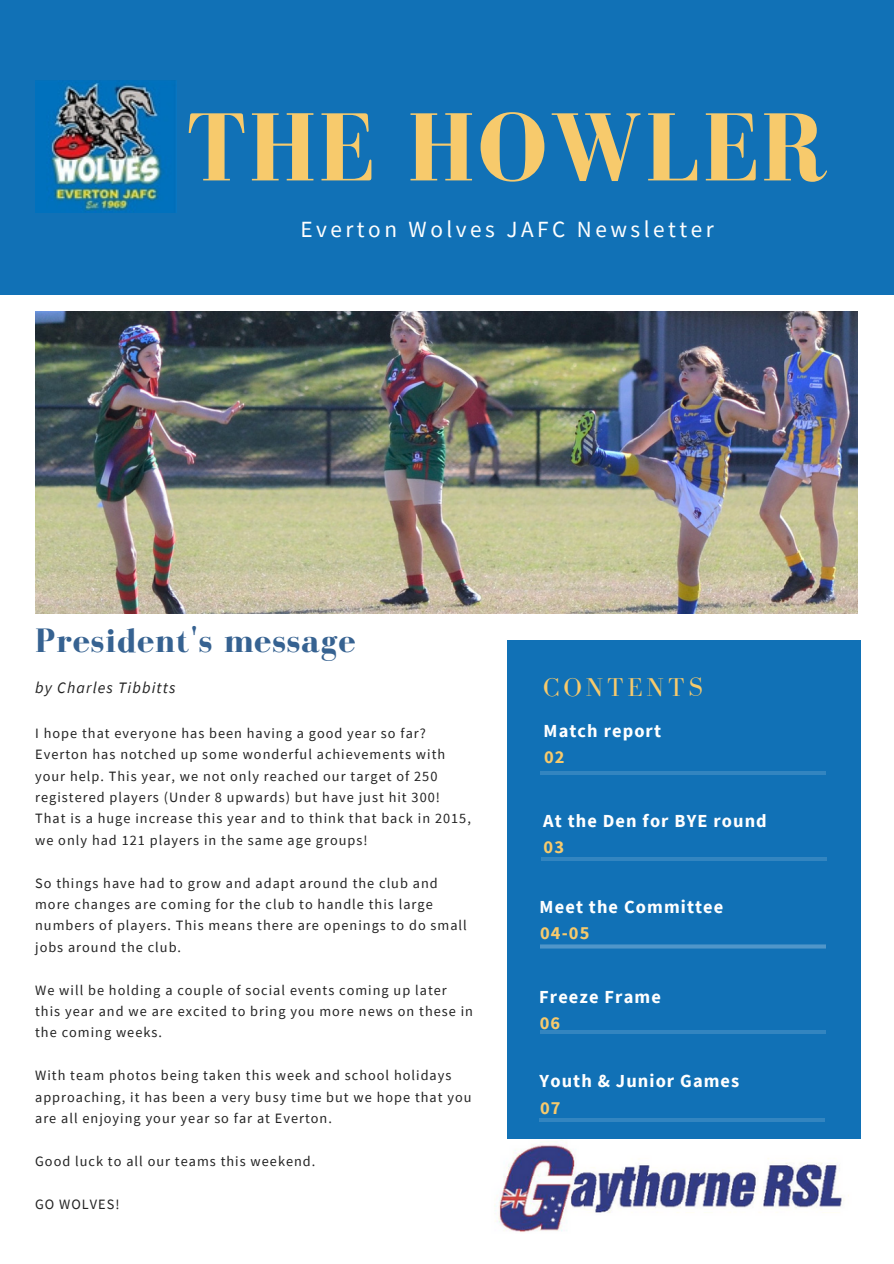
<style>
.page{position:relative;width:894px;height:1264px;background:#fff}
.page>*{position:absolute;margin:0;border:0;box-sizing:border-box;transform-origin:0 0}
.t1{font:700 99.3px "Bodoni FLF";letter-spacing:.02em;color:#f7ca6c}
.t2{font:700 34.8px "Bodoni FLF";letter-spacing:.03em;color:#366291}
.t3{font:26.55px "Bodoni FLF";letter-spacing:.15em;color:#f7ca6c}
.t4{font:23.25px "Source Sans Pro";letter-spacing:.15em;color:#fff}
.t5{font:700 18.3px "Source Sans Pro";letter-spacing:.06em;color:#fff}
.t6{font:700 18.3px "Source Sans Pro";letter-spacing:.06em;color:#f7ca6c}
.t7{font:italic 15.9px "Source Sans Pro";letter-spacing:.07em;color:#222}
.t8{font:14.25px/21.5px "Source Sans Pro";letter-spacing:.07em;color:#222}
</style>
<div class="page">
<div style="left:0;top:0;width:893px;height:294px;background:#1171b6"></div>
<div style="left:507px;top:640px;width:353px;height:585px;background:#1171b6"></div>
<hr style="left:540px;top:944px;width:285px;height:3px;background:#fff">
<hr style="left:540px;top:771px;width:285px;height:3px;background:#fff">
<img style="left:35px;top:311px;width:822px;height:302px">
<img style="left:494px;top:1138px;width:367px;height:94px">
<img style="left:35px;top:81px;width:141px;height:132px">
<hr style="left:541px;top:857px;width:285px;height:3px;background:#fff">
<svg style="left:539px;top:1118px;width:285px;height:3px"></svg>
<svg style="left:540px;top:945px;width:285px;height:4px"></svg>
<svg style="left:540px;top:1030px;width:285px;height:3px"></svg>
<p class="t1" style="left:186px;top:94px;width:643px">THE HOWLER</p>
<p class="t4" style="left:300px;top:214px;width:414px">Everton Wolves JAFC Newsletter</p>
<p class="t2" style="left:35px;top:621px;width:322px">President's message</p>
<p class="t7" style="left:35px;top:677px;width:142px">by Charles Tibbitts</p>
<p class="t8" style="left:35px;top:722px;width:411px">I hope that everyone has been having a good year so far?<br>Everton has notched up some wonderful achievements with your help. This year, we not only reached our target of 250 registered players (Under 8 upwards) but have just hit 300!</p>
<p class="t8" style="left:35px;top:807px;width:437px">That is a huge increase this year and to think that back in 2015, we only had 121 players in the same age groups!</p>
<p class="t8" style="left:35px;top:871px;width:433px">So things have had to grow and adapt around the club and more changes are coming for the club to handle this large numbers of players. This means there are openings to do small jobs around the club.</p>
<p class="t8" style="left:35px;top:978px;width:439px">We will be holding a couple of social events coming up later this year and we are excited to bring you more news on these in the coming weeks.</p>
<p class="t8" style="left:35px;top:1064px;width:438px">With team photos being taken this week and school holidays approaching, it has been a very busy time but we hope that you are all enjoying your year so far at Everton.</p>
<p class="t8" style="left:35px;top:1150px;width:282px">Good luck to all our teams this weekend.</p>
<p class="t8" style="left:35px;top:1192px;width:86px">GO WOLVES!</p>
<p class="t3" style="left:543px;top:672px;width:161px">CONTENTS</p>
<p class="t5" style="left:543px;top:719px;width:119px">Match report</p>
<p class="t6" style="left:544px;top:745px;width:22px">02</p>
<p class="t5" style="left:543px;top:809px;width:225px">At the Den for BYE round</p>
<p class="t6" style="left:543px;top:835px;width:22px">03</p>
<p class="t5" style="left:539px;top:894px;width:185px">Meet the Committee</p>
<p class="t6" style="left:540px;top:920px;width:51px">04-05</p>
<p class="t5" style="left:539px;top:984px;width:123px">Freeze Frame</p>
<p class="t6" style="left:539px;top:1010px;width:22px">06</p>
<p class="t5" style="left:539px;top:1069px;width:201px">Youth &amp; Junior Games</p>
<p class="t6" style="left:540px;top:1095px;width:22px">07</p>
</div>
